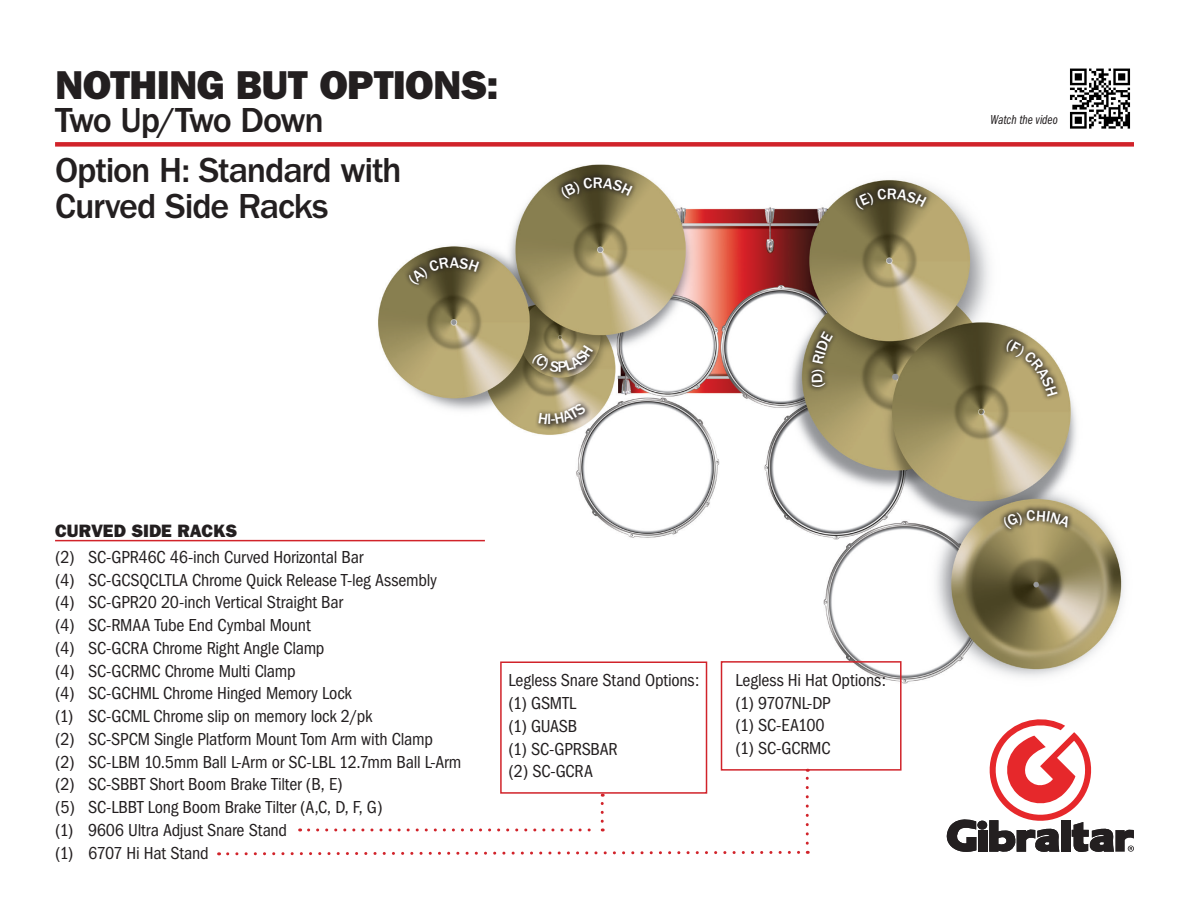
<style>
.page{position:relative;width:1188px;height:918px;background:#fff}
.page>*{position:absolute;margin:0;border:0;box-sizing:border-box;transform-origin:0 0}
.t1{font:40.5px "ITC Franklin Gothic Std Hvy";letter-spacing:-.015em;color:#231f20}
.t2{font:500 36px/36px "ITC Franklin Gothic Std";letter-spacing:-.035em;color:#231f20}
.t3{font:condensed 18px "Franklin Gothic";letter-spacing:-.015em;color:#231f20}
.t4{font:800 18px "Franklin Gothic";color:#231f20}
.t5{font:500 15.6px "ITC Franklin Gothic Std";color:#fff}
.t6{font:13.5px "Franklin Gothic Book Cmpr Ital";color:#231f20}
</style>
<div class="page">
<img style="left:368px;top:164px;width:756px;height:533px">
<div style="left:1001px;top:335px;width:62px;height:67px;background:#231f20;opacity:.8"></div>
<div style="left:999px;top:504px;width:75px;height:31px;background:#231f20;opacity:.8"></div>
<svg style="left:219px;top:850px;width:589px;height:6px"></svg>
<svg style="left:806px;top:771px;width:3px;height:72px"></svg>
<svg style="left:309px;top:828px;width:294px;height:3px"></svg>
<svg style="left:601px;top:794px;width:3px;height:27px"></svg>
<div style="left:721px;top:661px;width:181px;height:110px;border:2px solid #d1232a"></div>
<div style="left:500px;top:662px;width:207px;height:132px;border:2px solid #d1232a"></div>
<div style="left:977px;top:821px;width:10px;height:9px;background:#231f20;border-radius:50%"></div>
<svg style="left:946px;top:819px;width:30px;height:33px"></svg>
<div style="left:978px;top:830px;width:9px;height:22px;background:#231f20"></div>
<svg style="left:985px;top:719px;width:149px;height:133px"></svg>
<hr style="left:55px;top:540px;width:430px;height:1px;background:#d1232a">
<div style="left:55px;top:142px;width:1079px;height:5px;background:#d1232a"></div>
<img style="left:1070px;top:68px;width:61px;height:61px">
<svg style="left:525px;top:330px;width:76px;height:107px;background:#a19672"></svg>
<svg style="left:845px;top:164px;width:90px;height:80px"></svg>
<svg style="left:1005px;top:339px;width:53px;height:57px;background:#a1946d"></svg>
<svg style="left:793px;top:322px;width:58px;height:74px;background:#938c6d"></svg>
<svg style="left:555px;top:170px;width:84px;height:37px;background:#61593b"></svg>
<svg style="left:399px;top:225px;width:91px;height:92px"></svg>
<svg style="left:1002px;top:510px;width:69px;height:20px"></svg>
<p class="t1" style="left:55px;top:61px;width:445px">NOTHING BUT OPTIONS:</p>
<p class="t2" style="left:55px;top:103px;width:270px">Two Up/Two Down</p>
<p class="t2" style="left:55px;top:152px;width:348px">Option H: Standard with<br>Curved Side Racks</p>
<p class="t5" style="left:450px;top:254px;width:11px">A</p>
<p class="t5" style="left:593px;top:174px;width:12px">R</p>
<p class="t4" style="left:55px;top:520px;width:184px">CURVED SIDE RACKS</p>
<p class="t3" style="left:55px;top:547px;width:310px">(2) SC-GPR46C 46-inch Curved Horizontal Bar</p>
<p class="t3" style="left:55px;top:570px;width:383px">(4) SC-GCSQCLTLA Chrome Quick Release T-leg Assembly</p>
<p class="t3" style="left:55px;top:592px;width:290px">(4) SC-GPR20 20-inch Vertical Straight Bar</p>
<p class="t3" style="left:55px;top:615px;width:257px">(4) SC-RMAA Tube End Cymbal Mount</p>
<p class="t3" style="left:55px;top:638px;width:271px">(4) SC-GCRA Chrome Right Angle Clamp</p>
<p class="t3" style="left:55px;top:661px;width:242px">(4) SC-GCRMC Chrome Multi Clamp</p>
<p class="t3" style="left:55px;top:683px;width:298px">(4) SC-GCHML Chrome Hinged Memory Lock</p>
<p class="t3" style="left:55px;top:706px;width:319px">(1) SC-GCML Chrome slip on memory lock 2/pk</p>
<p class="t3" style="left:55px;top:729px;width:379px">(2) SC-SPCM Single Platform Mount Tom Arm with Clamp</p>
<p class="t3" style="left:55px;top:751px;width:408px">(2) SC-LBM 10.5mm Ball L-Arm or SC-LBL 12.7mm Ball L-Arm</p>
<p class="t3" style="left:55px;top:774px;width:289px">(2) SC-SBBT Short Boom Brake Tilter (B, E)</p>
<p class="t3" style="left:55px;top:797px;width:329px">(5) SC-LBBT Long Boom Brake Tilter (A,C, D, F, G)</p>
<p class="t3" style="left:55px;top:820px;width:234px">(1) 9606 Ultra Adjust Snare Stand</p>
<p class="t3" style="left:55px;top:842px;width:155px">(1) 6707 Hi Hat Stand</p>
<p class="t3" style="left:509px;top:670px;width:192px">Legless Snare Stand Options:</p>
<p class="t3" style="left:509px;top:693px;width:69px">(1) GSMTL</p>
<p class="t3" style="left:509px;top:716px;width:70px">(1) GUASB</p>
<p class="t3" style="left:509px;top:738px;width:111px">(1) SC-GPRSBAR</p>
<p class="t3" style="left:509px;top:761px;width:86px">(2) SC-GCRA</p>
<p class="t3" style="left:736px;top:670px;width:152px">Legless Hi Hat Options:</p>
<p class="t3" style="left:736px;top:693px;width:97px">(1) 9707NL-DP</p>
<p class="t3" style="left:736px;top:715px;width:91px">(1) SC-EA100</p>
<p class="t3" style="left:736px;top:738px;width:97px">(1) SC-GCRMC</p>
<p class="t6" style="left:990px;top:112px;width:69px">Watch the video</p>
</div>
